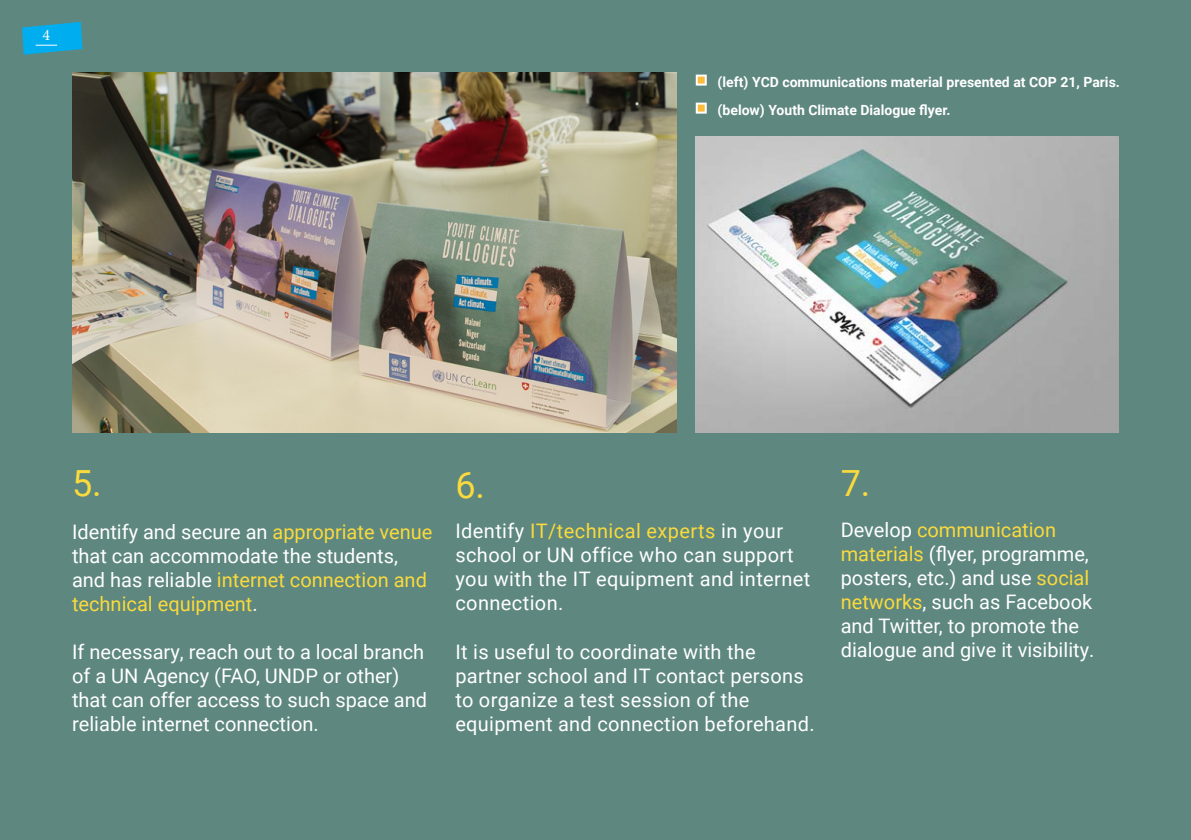
<style>
.page{position:relative;width:1191px;height:840px;background:#fff}
.page>*{position:absolute;margin:0;border:0;box-sizing:border-box;transform-origin:0 0}
.t1{font:36px "Roboto";color:#fada3d}
.t2{font:20px/24px "Roboto";color:#fff}
.t3{font:20px/24px "Roboto";letter-spacing:.02em;color:#fff}
.t4{font:16px "Minion Pro";color:#fff}
.t5{font:700 14px "Roboto";color:#fff}
.s1{color:#fada3d}
</style>
<div class="page">
<div style="left:0;top:0;width:1191px;height:839px;background:#5a857c"></div>
<svg style="left:22px;top:22px;width:60px;height:33px"></svg>
<img style="left:695px;top:137px;width:423px;height:295px">
<img style="left:72px;top:73px;width:605px;height:359px">
<div style="left:696px;top:103px;width:10px;height:10px;background:#fdbb3b;border:2px solid #fff"></div>
<div style="left:696px;top:75px;width:10px;height:10px;background:#fdbb3b;border:2px solid #fff"></div>
<p class="t4" style="left:43px;top:24px;width:9px">4</p>
<p class="t5" style="left:717px;top:73px;width:404px">(left) YCD communications material presented at COP 21, Paris.</p>
<p class="t5" style="left:717px;top:101px;width:234px">(below) Youth Climate Dialogue flyer.</p>
<p class="t1" style="left:72px;top:458px;width:31px">5.</p>
<p class="t2" style="left:72px;top:518px;width:362px">Identify and secure an <span class="s1">appropriate venue </span>that can accommodate the students, and has reliable <span class="s1">internet connection and technical equipment</span>.</p>
<p class="t2" style="left:72px;top:638px;width:356px">If necessary, reach out to a local branch of a UN Agency (FAO, UNDP or other) that can offer access to such space and reliable internet connection.</p>
<p class="t1" style="left:455px;top:459px;width:31px">6.</p>
<p class="t3" style="left:455px;top:518px;width:356px">Identify <span class="s1">IT/technical experts</span> in your school or UN office who can support you with the IT equipment and internet connection.</p>
<p class="t2" style="left:455px;top:638px;width:361px">It is useful to coordinate with the partner school and IT contact persons to organize a test session of the equipment and connection beforehand.</p>
<p class="t1" style="left:840px;top:458px;width:31px">7.</p>
<p class="t2" style="left:840px;top:516px;width:255px">Develop <span class="s1">communication materials</span> (flyer, programme, posters, etc.) and use <span class="s1">social networks</span>, such as Facebook and Twitter, to promote the dialogue and give it visibility.</p>
</div>
